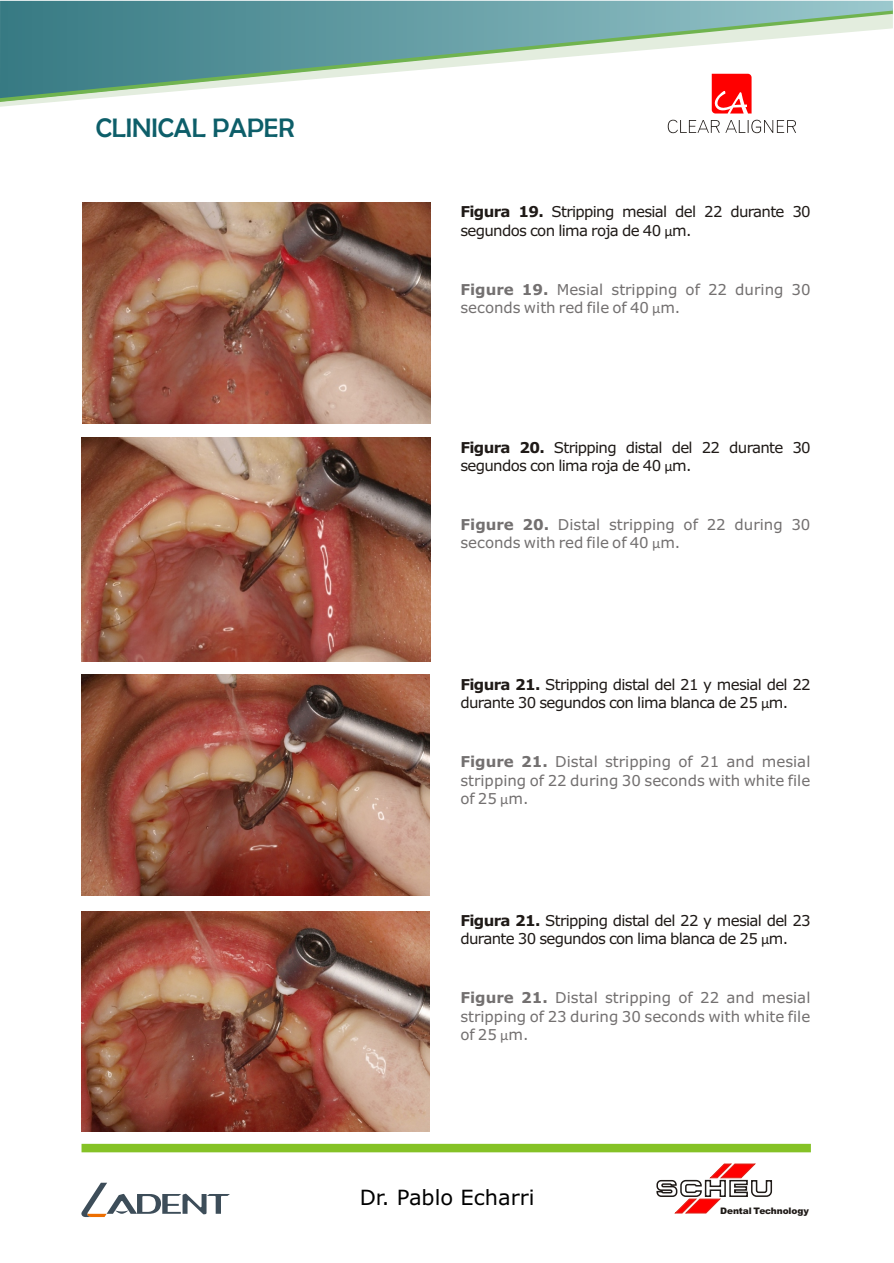
<style>
.page{position:relative;width:894px;height:1263px;background:#fff}
.page>*{position:absolute;margin:0;border:0;box-sizing:border-box;transform-origin:0 0}
.t1{font:27px "Berlin Sans FB";color:#0d5e69}
.t2{font:21px "Verdana";color:#000}
.t3{font:15px/18.3px "Verdana";color:#737070}
.t4{font:15px/18.3px "Verdana";letter-spacing:-.045em;color:#1f1a17}
.t5{font:900 9px "Arial";letter-spacing:-.015em;color:#1f1a17}
.s1{font-weight:700}
.s2{font-family:"Calibri"}
</style>
<div class="page">
<div style="left:82px;top:1144px;width:729px;height:8px;background:#85c226"></div>
<svg style="left:656px;top:1163px;width:117px;height:51px"></svg>
<svg style="left:81px;top:1183px;width:149px;height:34px"></svg>
<svg style="left:712px;top:107px;width:40px;height:7px"></svg>
<svg style="left:668px;top:120px;width:128px;height:13px"></svg>
<svg style="left:0;top:98px;width:752px;height:9px"></svg>
<svg style="left:0;top:1px;width:893px;height:97px"></svg>
<img style="left:82px;top:203px;width:349px;height:220px">
<img style="left:82px;top:437px;width:349px;height:224px">
<img style="left:81px;top:911px;width:349px;height:221px">
<img style="left:81px;top:675px;width:349px;height:221px">
<h1 class="t1" style="left:96px;top:112px;width:200px">CLINICAL PAPER</h1>
<p class="t4" style="left:460px;top:204px;width:352px"><span class="s1">Figura 19.</span> Stripping mesial del 22 durante 30 segundos con lima roja de 40 <span class="s2">µ</span>m.</p>
<p class="t3" style="left:460px;top:281px;width:352px"><span class="s1">Figure 19.</span> Mesial stripping of 22 during 30 seconds with red file of 40 <span class="s2">µ</span>m.</p>
<p class="t4" style="left:460px;top:440px;width:352px"><span class="s1">Figura 20.</span> Stripping distal del 22 durante 30 segundos con lima roja de 40 <span class="s2">µ</span>m.</p>
<p class="t3" style="left:460px;top:517px;width:352px"><span class="s1">Figure 20.</span> Distal stripping of 22 during 30 seconds with red file of 40 <span class="s2">µ</span>m.</p>
<p class="t4" style="left:460px;top:677px;width:352px"><span class="s1">Figura 21.</span> Stripping distal del 21 y mesial del 22 durante 30 segundos con lima blanca de 25 <span class="s2">µ</span>m.</p>
<p class="t3" style="left:460px;top:754px;width:352px;text-align:justify"><span class="s1">Figure 21.</span> Distal stripping of 21 and mesial stripping of 22 during 30 seconds with white file of 25 <span class="s2">µ</span>m.</p>
<p class="t4" style="left:460px;top:913px;width:352px"><span class="s1">Figura 21.</span> Stripping distal del 22 y mesial del 23 durante 30 segundos con lima blanca de 25 <span class="s2">µ</span>m.</p>
<p class="t3" style="left:460px;top:990px;width:352px;text-align:justify"><span class="s1">Figure 21.</span> Distal stripping of 22 and mesial stripping of 23 during 30 seconds with white file of 25 <span class="s2">µ</span>m.</p>
<h2 class="t2" style="left:360px;top:1189px;width:176px">Dr. Pablo Echarri</h2>
<p class="t5" style="left:720px;top:1207px;width:90px">Dental Technology</p>
</div>
